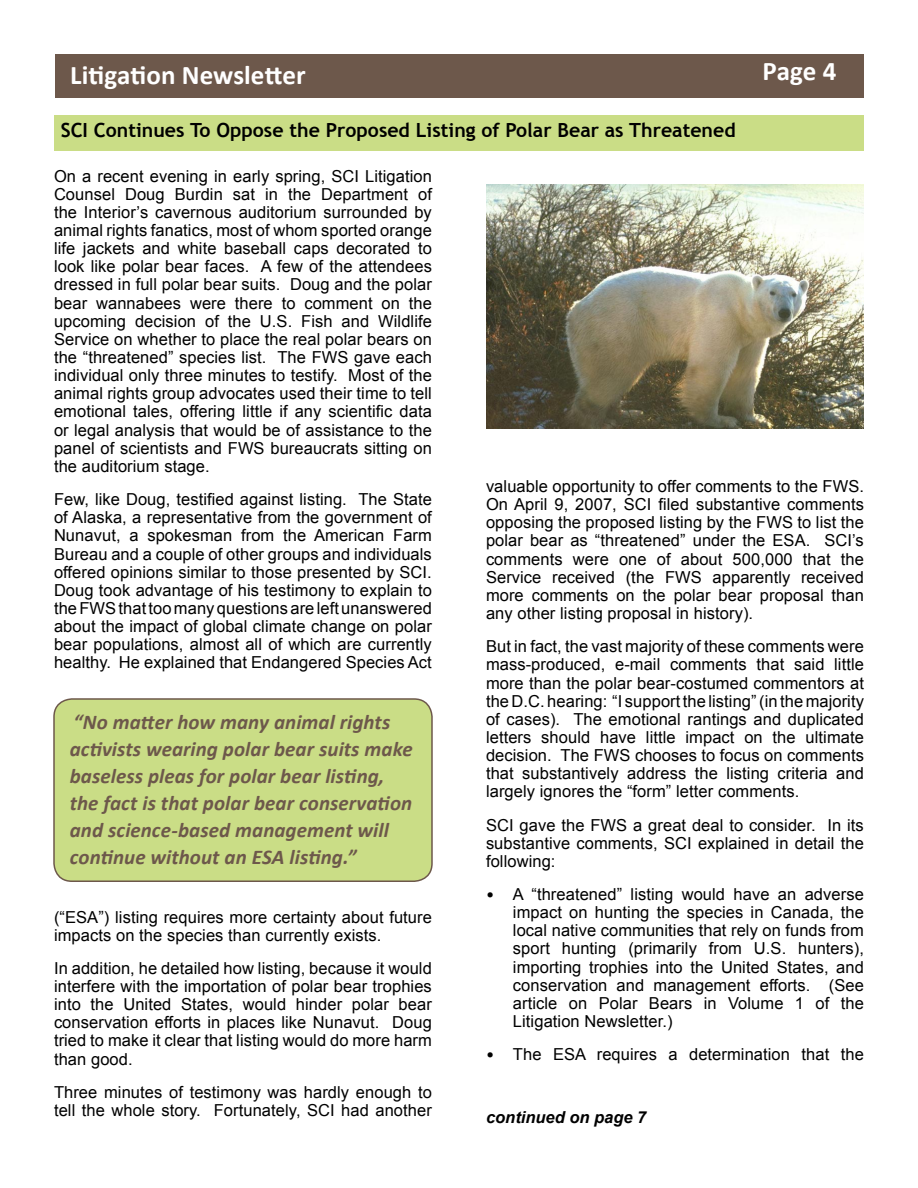
<style>
.page{position:relative;width:918px;height:1188px;background:#fff}
.page>*{position:absolute;margin:0;border:0;box-sizing:border-box;transform-origin:0 0}
.t1{font:700 27px "Calibri";color:#fff}
.t2{font:italic 700 21px/27px "Calibri";letter-spacing:.005em;color:#6d584b}
.t3{font:700 19.5px "Trebuchet MS";color:#000}
.t4{font:16.5px/18.1px "Arial";letter-spacing:.005em;color:#000;text-align:justify}
.t5{font:italic 700 16.5px "Arial";color:#000}
.s1{font-family:"Calibri"}
</style>
<div class="page">
<div style="left:54px;top:116px;width:810px;height:36px;background:#cadd86"></div>
<img style="left:486px;top:184px;width:378px;height:245px">
<div style="left:54px;top:699px;width:378px;height:182px;background:#cadd86;border-radius:18px"></div>
<div style="left:53px;top:698px;width:380px;height:184px;border:2px solid #6d584b;border-radius:18px"></div>
<div style="left:56px;top:54px;width:808px;height:43px;background:#6d584b"></div>
<h1 class="t1" style="left:70px;top:59px;width:237px">Litigation Newsletter</h1>
<h1 class="t1" style="left:762px;top:54px;width:75px">Page 4</h1>
<p class="t3" style="left:61px;top:118px;width:676px">SCI Continues To Oppose the Proposed Listing of Polar Bear as Threatened</p>
<p class="t4" style="left:54px;top:167px;width:379px">On a recent evening in early spring, SCI Litigation Counsel Doug Burdin sat in the Department of the Interior’s cavernous auditorium surrounded by animal rights fanatics, most of whom sported orange life jackets and white baseball caps decorated to look like polar bear faces. A few of the attendees dressed in full polar bear suits. Doug and the polar bear wannabees were there to comment on the upcoming decision of the U.S. Fish and Wildlife Service on whether to place the real polar bears on the “threatened” species list. The FWS gave each individual only three minutes to testify. Most of the animal rights group advocates used their time to tell emotional tales, offering little if any scientific data or legal analysis that would be of assistance to the panel of scientists and FWS bureaucrats sitting on the auditorium stage.</p>
<p class="t4" style="left:54px;top:490px;width:379px">Few, like Doug, testified against listing. The State of Alaska, a representative from the government of Nunavut, a spokesman from the American Farm Bureau and a couple of other groups and individuals offered opinions similar to those presented by SCI.<br>Doug took advantage of his testimony to explain to the FWS that too many questions are left unanswered about the impact of global climate change on polar bear populations, almost all of which are currently healthy. He explained that Endangered Species Act</p>
<p class="t2" style="left:70px;top:708px;width:345px">“No matter how many animal rights activists wearing polar bear suits make baseless pleas for polar bear listing, the fact is that polar bear conservation and science-based management will continue without an ESA listing.”</p>
<p class="t4" style="left:54px;top:908px;width:379px">(“ESA”) listing requires more certainty about future impacts on the species than currently exists.</p>
<p class="t4" style="left:54px;top:959px;width:379px">In addition, he detailed how listing, because it would interfere with the importation of polar bear trophies into the United States, would hinder polar bear conservation efforts in places like Nunavut. Doug tried to make it clear that listing would do more harm than good.</p>
<p class="t4" style="left:54px;top:1083px;width:379px">Three minutes of testimony was hardly enough to tell the whole story. Fortunately, SCI had another</p>
<p class="t4" style="left:486px;top:477px;width:380px">valuable opportunity to offer comments to the FWS.<br>On April 9, 2007, SCI filed substantive comments opposing the proposed listing by the FWS to list the polar bear as “threatened” under the ESA. SCI’s comments were one of about 500,000 that the Service received (the FWS apparently received more comments on the polar bear proposal than any other listing proposal in history).</p>
<p class="t4" style="left:486px;top:638px;width:379px">But in fact, the vast majority of these comments were mass-produced, e-mail comments that said little more than the polar bear-costumed commentors at the D.C. hearing: “I support the listing” (in the majority of cases). The emotional rantings and duplicated letters should have little impact on the ultimate decision. The FWS chooses to focus on comments that substantively address the listing criteria and largely ignores the “form” letter comments.</p>
<p class="t4" style="left:486px;top:816px;width:379px">SCI gave the FWS a great deal to consider. In its substantive comments, SCI explained in detail the following:</p>
<p class="t4" style="left:513px;top:885px;width:352px;text-indent:-27px"><span class="s1">•</span> A “threatened” listing would have an adverse impact on hunting the species in Canada, the local native communities that rely on funds from sport hunting (primarily from U.S. hunters), importing trophies into the United States, and conservation and management efforts. (See article on Polar Bears in Volume 1 of the Litigation Newsletter.)</p>
<p class="t4" style="left:486px;top:1046px;width:379px"><span class="s1">•</span> The ESA requires a determination that the</p>
<p class="t5" style="left:486px;top:1106px;width:162px">continued on page 7</p>
</div>
